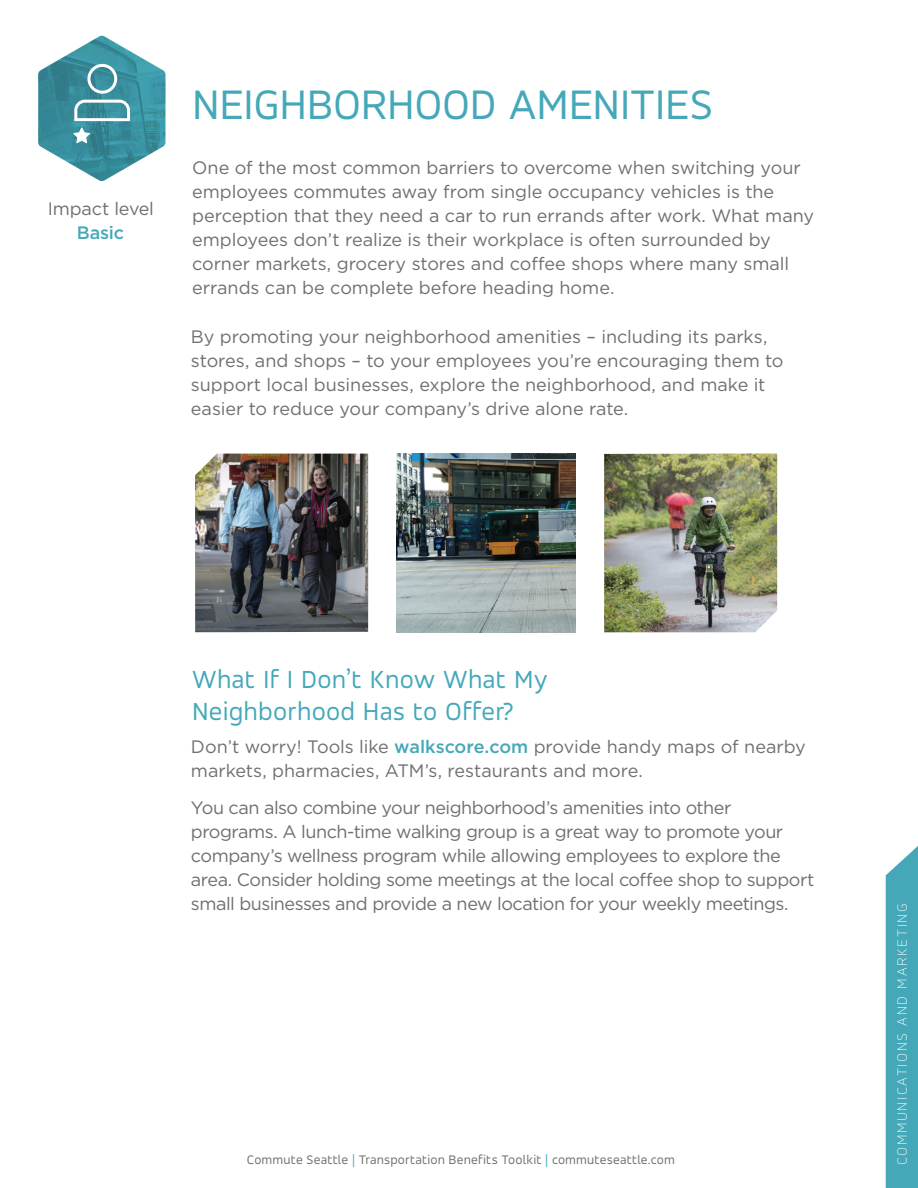
<style>
.page{position:relative;width:918px;height:1188px;background:#fff}
.page>*{position:absolute;margin:0;border:0;box-sizing:border-box;transform-origin:0 0}
.t1{font:45px "Accord";letter-spacing:-.005em;color:#44a8b9}
.t2{font:27px/31.5px "Accord";letter-spacing:.01em;color:#44a8b9}
.t3{font:18px/24px "Gotham";letter-spacing:-.01em;color:#6f6f70}
.t4{font:18px/24px "Gotham";letter-spacing:-.03em;color:#6f6f70}
.t5{font:500 18px "Gotham";letter-spacing:-.01em;color:#44a8b9}
.t6{font:100 15px "Accord";letter-spacing:.11em;color:#fff}
.t7{font:13.5px "Accord";letter-spacing:.01em;color:#6f6f70}
.s1{font-weight:500;color:#44a8b9}
.s2{color:#44a8b9}
</style>
<div class="page">
<div style="left:886px;top:846px;width:32px;height:342px;background:#44a8b9"></div>
<img style="left:195px;top:454px;width:173px;height:178px">
<img style="left:604px;top:453px;width:173px;height:179px">
<img style="left:397px;top:453px;width:179px;height:179px">
<svg style="left:38px;top:35px;width:127px;height:146px"></svg>
<p class="t3" style="left:48px;top:196px;width:108px">Impact level</p>
<p class="t5" style="left:77px;top:223px;width:49px">Basic</p>
<h1 class="t1" style="left:192px;top:77px;width:522px">NEIGHBORHOOD AMENITIES</h1>
<p class="t3" style="left:192px;top:155px;width:623px">One of the most common barriers to overcome when switching your employees commutes away from single occupancy vehicles is the perception that they need a car to run errands after work. What many employees don’t realize is their workplace is often surrounded by corner markets, grocery stores and coffee shops where many small errands can be complete before heading home.</p>
<p class="t3" style="left:191px;top:324px;width:594px">By promoting your neighborhood amenities – including its parks, stores, and shops – to your employees you’re encouraging them to support local businesses, explore the neighborhood, and make it easier to reduce your company’s drive alone rate.</p>
<h2 class="t2" style="left:192px;top:663px;width:357px">What If I Don’t Know What My<br>Neighborhood Has to Offer?</h2>
<p class="t3" style="left:191px;top:734px;width:616px">Don’t worry! Tools like <span class="s1">walkscore.com</span> provide handy maps of nearby markets, pharmacies, ATM’s, restaurants and more.</p>
<p class="t4" style="left:191px;top:796px;width:625px">You can also combine your neighborhood’s amenities into other programs. A lunch-time walking group is a great way to promote your company’s wellness program while allowing employees to explore the area. Consider holding some meetings at the local coffee shop to support small businesses and provide a new location for your weekly meetings.</p>
<p class="t7" style="left:247px;top:1151px;width:429px">Commute Seattle <span class="s2">|</span> Transportation Benefits Toolkit <span class="s2">|</span> commuteseattle.com</p>
<p class="t6" style="left:893px;top:1165px;width:263px;rotate:-90deg">COMMUNICATIONS AND MARKETING</p>
</div>
